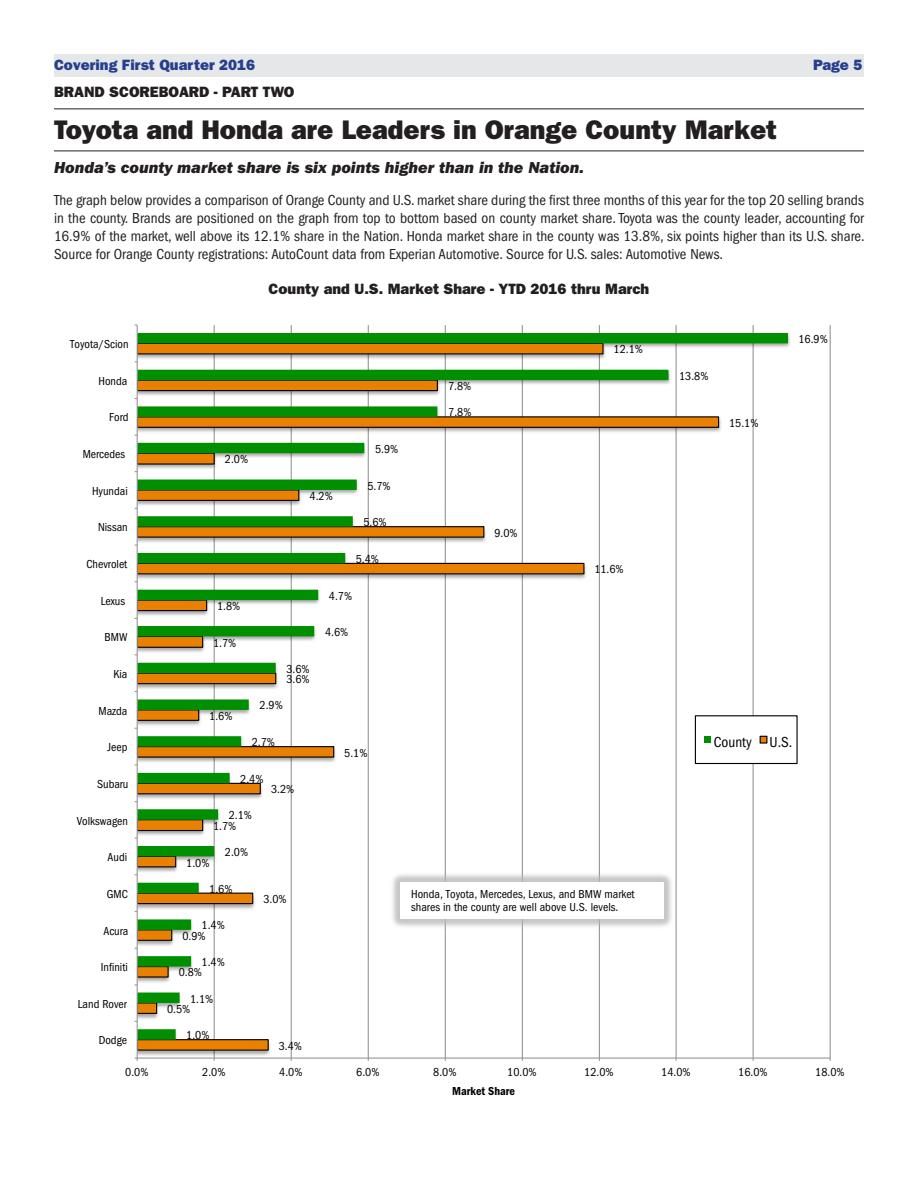
<style>
.page{position:relative;width:918px;height:1188px;background:#fff}
.page>*{position:absolute;margin:0;border:0;box-sizing:border-box;transform-origin:0 0}
.Headline_Main{font:27px "ITC Franklin Gothic Std Hvy";color:#231f20}
.Headline_Post{font:16.5px "ITC Franklin Gothic Std Hvy It";color:#231f20}
.Body{font:condensed 15px/18px "ITC Franklin Gothic Std";color:#231f20;text-align:justify}
.Graph_and_Table_Head{font:15px "ITC Franklin Gothic Std Hvy";color:#231f20}
.t1{font:15px "ITC Franklin Gothic Std Hvy";color:#253f8e}
.Headline_Pre{font:15px "ITC Franklin Gothic Std Hvy";color:#231f20}
.t2{font:condensed 15px "ITC Franklin Gothic Std";color:#000}
.t3{font:condensed 12px/13.5px "ITC Franklin Gothic Std";color:#000}
.t4{font:12px "ITC Franklin Gothic Std Dm Cd";color:#000}
</style>
<div class="page">
<div style="left:54px;top:54px;width:810px;height:22px;background:#e6e7e9"></div>
<hr style="left:54px;top:109px;width:810px;height:1px;background:#231f20">
<hr style="left:54px;top:151px;width:810px;height:1px;background:#231f20">
<hr style="left:214px;top:325px;width:1px;height:733px;background:#979797">
<hr style="left:291px;top:325px;width:1px;height:733px;background:#979797">
<hr style="left:368px;top:325px;width:1px;height:733px;background:#979797">
<hr style="left:445px;top:325px;width:1px;height:733px;background:#979797">
<hr style="left:522px;top:325px;width:1px;height:733px;background:#979797">
<hr style="left:599px;top:325px;width:1px;height:733px;background:#979797">
<hr style="left:676px;top:325px;width:1px;height:733px;background:#979797">
<hr style="left:753px;top:325px;width:1px;height:733px;background:#979797">
<hr style="left:830px;top:325px;width:1px;height:733px;background:#979797">
<svg style="left:138px;top:333px;width:650px;height:707px"></svg>
<hr style="left:137px;top:1058px;width:693px;height:1px;background:#979797">
<hr style="left:137px;top:325px;width:1px;height:733px;background:#979797">
<div style="left:695px;top:716px;width:102px;height:48px;background:#fff"></div>
<div style="left:695px;top:715px;width:103px;height:49px;border:1px solid #000"></div>
<div style="left:705px;top:736px;width:6px;height:7px;background:#008f00"></div>
<div style="left:760px;top:736px;width:7px;height:7px;background:#ea8002"></div>
<div style="left:760px;top:736px;width:7px;height:8px;border:1px solid #000"></div>
<img style="left:388px;top:869px;width:288px;height:62px">
<div style="left:400px;top:882px;width:263px;height:37px;background:#fff"></div>
<p class="t1" style="left:54px;top:56px;width:203px">Covering First Quarter 2016</p>
<p class="t1" style="left:813px;top:56px;width:51px">Page 5</p>
<p class="Headline_Pre" style="left:54px;top:83px;width:242px">BRAND SCOREBOARD - PART TWO</p>
<p class="Headline_Main" style="left:54px;top:114px;width:725px">Toyota and Honda are Leaders in Orange County Market</p>
<p class="Headline_Post" style="left:54px;top:158px;width:532px">Honda’s county market share is six points higher than in the Nation.</p>
<p class="Body" style="left:54px;top:192px;width:812px">The graph below provides a comparison of Orange County and U.S. market share during the first three months of this year for the top 20 selling brands in the county. Brands are positioned on the graph from top to bottom based on county market share. Toyota was the county leader, accounting for 16.9% of the market, well above its 12.1% share in the Nation. Honda market share in the county was 13.8%, six points higher than its U.S. share.<br>Source for Orange County registrations: AutoCount data from Experian Automotive. Source for U.S. sales: Automotive News.</p>
<p class="Graph_and_Table_Head" style="left:269px;top:280px;width:382px">County and U.S. Market Share - YTD 2016 thru March</p>
<p class="t3" style="left:70px;top:338px;width:60px">Toyota/Scion</p>
<p class="t3" style="left:614px;top:343px;width:31px">12.1%</p>
<p class="t3" style="left:798px;top:332px;width:31px">16.9%</p>
<p class="t3" style="left:99px;top:374px;width:30px">Honda</p>
<p class="t3" style="left:448px;top:380px;width:25px">7.8%</p>
<p class="t3" style="left:679px;top:369px;width:31px">13.8%</p>
<p class="t3" style="left:109px;top:411px;width:21px">Ford</p>
<p class="t3" style="left:448px;top:406px;width:25px">7.8%</p>
<p class="t3" style="left:729px;top:416px;width:31px">15.1%</p>
<p class="t3" style="left:83px;top:448px;width:44px">Mercedes</p>
<p class="t3" style="left:225px;top:453px;width:25px">2.0%</p>
<p class="t3" style="left:375px;top:442px;width:25px">5.9%</p>
<p class="t3" style="left:92px;top:484px;width:37px">Hyundai</p>
<p class="t3" style="left:310px;top:489px;width:25px">4.2%</p>
<p class="t3" style="left:367px;top:479px;width:25px">5.7%</p>
<p class="t3" style="left:98px;top:521px;width:31px">Nissan</p>
<p class="t3" style="left:364px;top:516px;width:25px">5.6%</p>
<p class="t3" style="left:494px;top:526px;width:25px">9.0%</p>
<p class="t3" style="left:87px;top:557px;width:42px">Chevrolet</p>
<p class="t3" style="left:356px;top:552px;width:25px">5.4%</p>
<p class="t3" style="left:594px;top:563px;width:31px">11.6%</p>
<p class="t3" style="left:101px;top:594px;width:26px">Lexus</p>
<p class="t3" style="left:217px;top:599px;width:25px">1.8%</p>
<p class="t3" style="left:329px;top:589px;width:25px">4.7%</p>
<p class="t3" style="left:105px;top:631px;width:24px">BMW</p>
<p class="t3" style="left:213px;top:636px;width:25px">1.7%</p>
<p class="t3" style="left:325px;top:626px;width:25px">4.6%</p>
<p class="t3" style="left:114px;top:667px;width:15px">Kia</p>
<p class="t3" style="left:287px;top:662px;width:25px">3.6%</p>
<p class="t3" style="left:286px;top:673px;width:25px">3.6%</p>
<p class="t3" style="left:99px;top:704px;width:30px">Mazda</p>
<p class="t3" style="left:209px;top:709px;width:25px">1.6%</p>
<p class="t3" style="left:260px;top:699px;width:25px">2.9%</p>
<p class="t3" style="left:107px;top:741px;width:22px">Jeep</p>
<p class="t3" style="left:252px;top:735px;width:25px">2.7%</p>
<p class="t3" style="left:344px;top:746px;width:25px">5.1%</p>
<p class="t2" style="left:714px;top:734px;width:80px">County U.S.</p>
<p class="t3" style="left:97px;top:777px;width:33px">Subaru</p>
<p class="t3" style="left:240px;top:772px;width:25px">2.4%</p>
<p class="t3" style="left:271px;top:783px;width:25px">3.2%</p>
<p class="t3" style="left:77px;top:814px;width:53px">Volkswagen</p>
<p class="t3" style="left:229px;top:809px;width:25px">2.1%</p>
<p class="t3" style="left:213px;top:819px;width:25px">1.7%</p>
<p class="t3" style="left:108px;top:851px;width:21px">Audi</p>
<p class="t3" style="left:186px;top:856px;width:25px">1.0%</p>
<p class="t3" style="left:225px;top:845px;width:25px">2.0%</p>
<p class="t3" style="left:107px;top:887px;width:23px">GMC</p>
<p class="t3" style="left:209px;top:882px;width:25px">1.6%</p>
<p class="t3" style="left:263px;top:893px;width:25px">3.0%</p>
<p class="t3" style="left:411px;top:887px;width:225px">Honda, Toyota, Mercedes, Lexus, and BMW market shares in the county are well above U.S. levels.</p>
<p class="t3" style="left:103px;top:924px;width:26px">Acura</p>
<p class="t3" style="left:202px;top:919px;width:25px">1.4%</p>
<p class="t3" style="left:183px;top:929px;width:25px">0.9%</p>
<p class="t3" style="left:101px;top:961px;width:28px">Infiniti</p>
<p class="t3" style="left:202px;top:955px;width:25px">1.4%</p>
<p class="t3" style="left:179px;top:966px;width:25px">0.8%</p>
<p class="t3" style="left:78px;top:997px;width:50px">Land Rover</p>
<p class="t3" style="left:190px;top:992px;width:25px">1.1%</p>
<p class="t3" style="left:167px;top:1003px;width:25px">0.5%</p>
<p class="t3" style="left:99px;top:1034px;width:30px">Dodge</p>
<p class="t3" style="left:186px;top:1029px;width:25px">1.0%</p>
<p class="t3" style="left:279px;top:1039px;width:25px">3.4%</p>
<p class="t3" style="left:125px;top:1065px;width:25px">0.0%</p>
<p class="t3" style="left:202px;top:1065px;width:25px">2.0%</p>
<p class="t3" style="left:279px;top:1065px;width:25px">4.0%</p>
<p class="t3" style="left:356px;top:1065px;width:25px">6.0%</p>
<p class="t3" style="left:433px;top:1065px;width:25px">8.0%</p>
<p class="t3" style="left:507px;top:1065px;width:31px">10.0%</p>
<p class="t3" style="left:584px;top:1065px;width:31px">12.0%</p>
<p class="t3" style="left:661px;top:1065px;width:31px">14.0%</p>
<p class="t3" style="left:738px;top:1065px;width:31px">16.0%</p>
<p class="t3" style="left:815px;top:1065px;width:31px">18.0%</p>
<p class="t4" style="left:452px;top:1084px;width:64px">Market Share</p>
</div>
